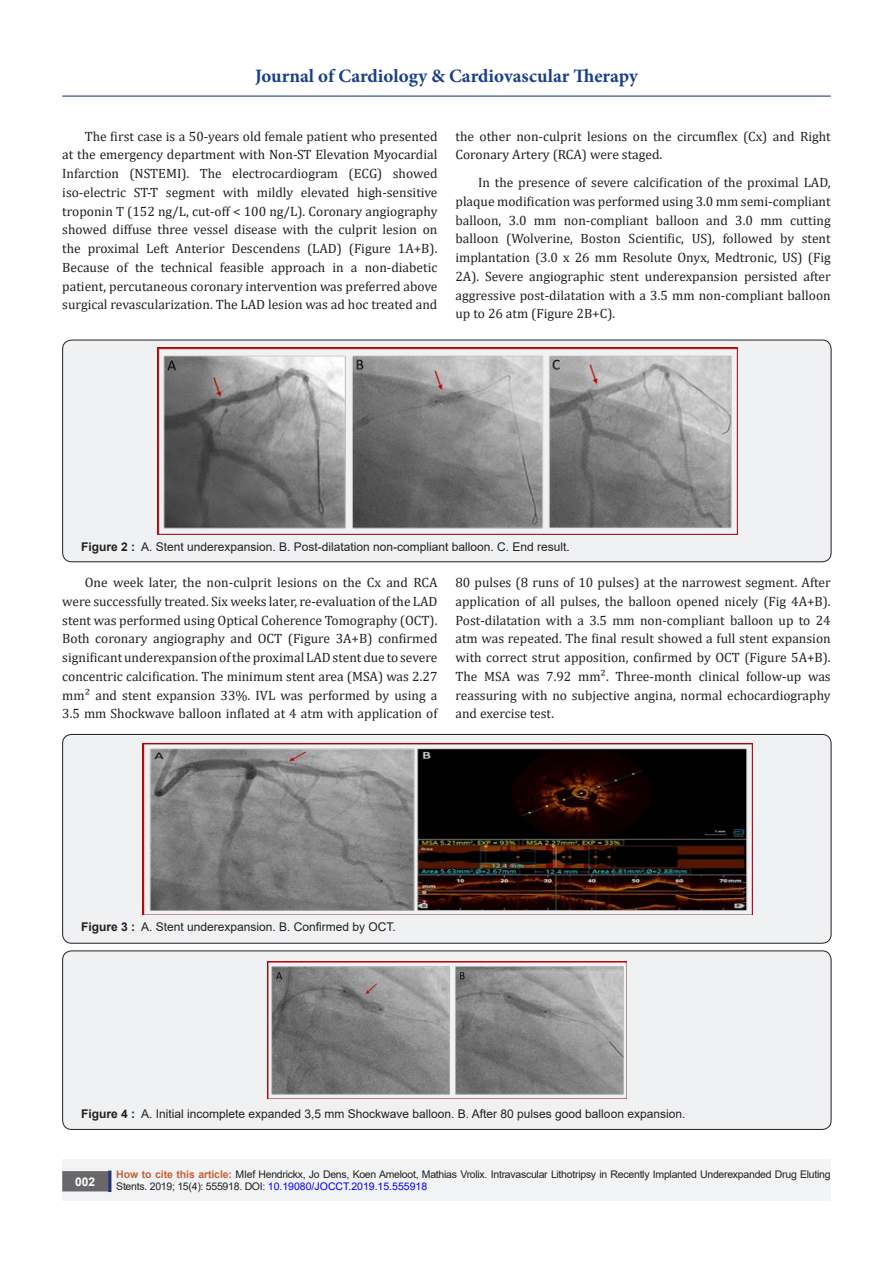
<style>
.page{position:relative;width:893px;height:1263px;background:#fff}
.page>*{position:absolute;margin:0;border:0;box-sizing:border-box;transform-origin:0 0}
.t1{font:700 18.9px "Minion Pro";color:#183f89}
.t2{font:13.5px/18.8px "Cambria";color:#231f20;text-align:justify}
.t3{font:12px "Arial";color:#231f20}
.t4{font:700 12px "Arial";color:#fff}
.t5{font:10.5px/12.6px "Arial";letter-spacing:-.025em;color:#231f20}
.s1{font-weight:700}
.s2{font-weight:700;color:#ca5f37}
.s3{color:#00f}
</style>
<div class="page">
<hr style="left:62px;top:96px;width:769px;height:1px;background:#253f8e">
<div style="left:62px;top:1160px;width:769px;height:41px;background:#f2f3f4"></div>
<div style="left:63px;top:1172px;width:44px;height:19px;background:#68676a"></div>
<div style="left:62px;top:1171px;width:46px;height:20px;border:2px solid #68676a"></div>
<div style="left:108px;top:1170px;width:3px;height:22px;background:#253474;border:2px solid #253474"></div>
<div style="left:63px;top:340px;width:768px;height:222px;background:#f0f1f2;border-radius:9px"></div>
<div style="left:62px;top:340px;width:769px;height:222px;border:1px solid #231f20;border-radius:9px"></div>
<img style="left:157px;top:348px;width:580px;height:186px">
<div style="left:63px;top:734px;width:768px;height:209px;background:#f0f1f2;border-radius:9px"></div>
<div style="left:62px;top:734px;width:769px;height:209px;border:1px solid #231f20;border-radius:9px"></div>
<img style="left:142px;top:743px;width:610px;height:171px">
<div style="left:63px;top:951px;width:768px;height:178px;background:#f0f1f2;border-radius:9px"></div>
<div style="left:62px;top:950px;width:769px;height:180px;border:1px solid #231f20;border-radius:9px"></div>
<img style="left:267px;top:961px;width:360px;height:137px">
<h1 class="t1" style="left:255px;top:63px;width:384px">Journal of Cardiology &amp; Cardiovascular Therapy</h1>
<p class="t2" style="left:62px;top:126px;width:377px;text-indent:22px">The first case is a 50-years old female patient who presented at the emergency department with Non-ST Elevation Myocardial Infarction (NSTEMI). The electrocardiogram (ECG) showed iso-electric ST-T segment with mildly elevated high-sensitive troponin T (152 ng/L, cut-off &lt; 100 ng/L). Coronary angiography showed diffuse three vessel disease with the culprit lesion on the proximal Left Anterior Descendens (LAD) (Figure 1A+B).<br>Because of the technical feasible approach in a non-diabetic patient, percutaneous coronary intervention was preferred above surgical revascularization. The LAD lesion was ad hoc treated and</p>
<p class="t2" style="left:455px;top:126px;width:377px">the other non-culprit lesions on the circumflex (Cx) and Right<br>Coronary Artery (RCA) were staged.</p>
<p class="t2" style="left:455px;top:173px;width:377px;text-indent:22px">In the presence of severe calcification of the proximal LAD, plaque modification was performed using 3.0 mm semi-compliant balloon, 3.0 mm non-compliant balloon and 3.0 mm cutting balloon (Wolverine, Boston Scientific, US), followed by stent implantation (3.0 x 26 mm Resolute Onyx, Medtronic, US) (Fig 2A). Severe angiographic stent underexpansion persisted after aggressive post-dilatation with a 3.5 mm non-compliant balloon up to 26 atm (Figure 2B+C).</p>
<p class="t3" style="left:81px;top:538px;width:490px"><span class="s1">Figure 2 :</span> A. Stent underexpansion. B. Post-dilatation non-compliant balloon. C. End result.</p>
<p class="t2" style="left:62px;top:573px;width:377px;text-indent:22px">One week later, the non-culprit lesions on the Cx and RCA were successfully treated. Six weeks later, re-evaluation of the LAD stent was performed using Optical Coherence Tomography (OCT).<br>Both coronary angiography and OCT (Figure 3A+B) confirmed significant underexpansion of the proximal LAD stent due to severe concentric calcification. The minimum stent area (MSA) was 2.27 mm² and stent expansion 33%. IVL was performed by using a 3.5 mm Shockwave balloon inflated at 4 atm with application of</p>
<p class="t2" style="left:455px;top:573px;width:377px">80 pulses (8 runs of 10 pulses) at the narrowest segment. After application of all pulses, the balloon opened nicely (Fig 4A+B).<br>Post-dilatation with a 3.5 mm non-compliant balloon up to 24 atm was repeated. The final result showed a full stent expansion with correct strut apposition, confirmed by OCT (Figure 5A+B).<br>The MSA was 7.92 mm². Three-month clinical follow-up was reassuring with no subjective angina, normal echocardiography and exercise test.</p>
<p class="t3" style="left:81px;top:918px;width:316px"><span class="s1">Figure 3 :</span> A. Stent underexpansion. B. Confirmed by OCT.</p>
<p class="t3" style="left:81px;top:1106px;width:606px"><span class="s1">Figure 4 :</span> A. Initial incomplete expanded 3,5 mm Shockwave balloon. B. After 80 pulses good balloon expansion.</p>
<p class="t4" style="left:75px;top:1173px;width:22px">002</p>
<p class="t5" style="left:116px;top:1168px;width:716px"><span class="s2">How to cite this article:</span> MIef Hendrickx, Jo Dens, Koen Ameloot, Mathias Vrolix. Intravascular Lithotripsy in Recently Implanted Underexpanded Drug Eluting<br>Stents. 2019; 15(4): 555918. DOI<span class="s3">: 10.19080/JOCCT.2019.15.555918</span></p>
</div>
